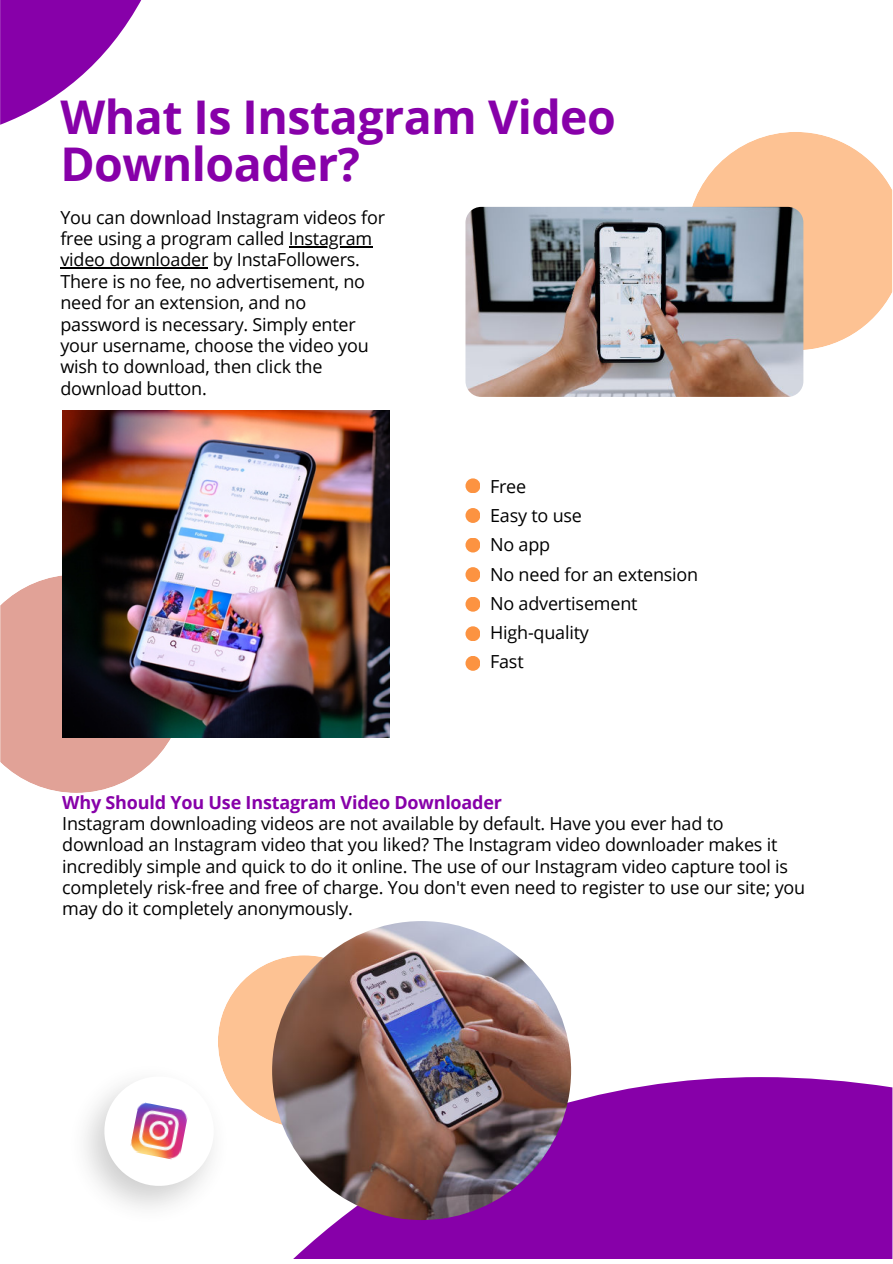
<style>
.page{position:relative;width:893px;height:1264px;background:#fff}
.page>*{position:absolute;margin:0;border:0;box-sizing:border-box;transform-origin:0 0}
.t1{font:700 46.5px/47.2px "Open Sans";letter-spacing:-.01em;color:#8700a9}
.t2{font:18px/21.3px "Open Sans";letter-spacing:-.01em;color:#000}
.t3{font:700 18px "Open Sans";letter-spacing:-.01em;color:#8700a9}
</style>
<div class="page">
<svg style="left:293px;top:1077px;width:599px;height:181px;background:#8e11ae"></svg>
<svg style="left:0;top:0;width:142px;height:125px"></svg>
<svg style="left:686px;top:132px;width:206px;height:218px"></svg>
<svg style="left:0;top:575px;width:185px;height:218px"></svg>
<div style="left:218px;top:955px;width:172px;height:172px;background:#fdc293;border-radius:50%"></div>
<img style="left:85px;top:1057px;width:150px;height:151px">
<svg style="left:104px;top:1076px;width:110px;height:109px"></svg>
<img style="left:465px;top:207px;width:338px;height:190px;border-radius:16px">
<img style="left:62px;top:410px;width:327px;height:327px">
<img style="left:272px;top:921px;width:299px;height:298px;border-radius:50%">
<div style="left:465px;top:478px;width:15px;height:15px;background:#fc9341;border-radius:50%"></div>
<div style="left:465px;top:537px;width:15px;height:15px;background:#fc9341;border-radius:50%"></div>
<div style="left:465px;top:508px;width:15px;height:15px;background:#fc9341;border-radius:50%"></div>
<div style="left:465px;top:567px;width:15px;height:15px;background:#fc9341;border-radius:50%"></div>
<div style="left:465px;top:596px;width:15px;height:15px;background:#fc9341;border-radius:50%"></div>
<div style="left:465px;top:626px;width:15px;height:15px;background:#fc9341;border-radius:50%"></div>
<img style="left:129px;top:1101px;width:60px;height:59px">
<hr style="left:289px;top:246px;width:83px;height:1px;background:#000">
<hr style="left:60px;top:267px;width:148px;height:2px;background:#000">
<div style="left:465px;top:656px;width:15px;height:14px;background:#fc9341;border-radius:50%"></div>
<h1 class="t1" style="left:60px;top:92px;width:557px">What Is Instagram Video<br>Downloader?</h1>
<p class="t2" style="left:60px;top:206px;width:326px">You can download Instagram videos for free using a program called Instagram video downloader by InstaFollowers.<br>There is no fee, no advertisement, no need for an extension, and no password is necessary. Simply enter your username, choose the video you wish to download, then click the download button.</p>
<p class="t2" style="left:490px;top:471px;width:210px;line-height:29.2px">Free<br>Easy to use<br>No app<br>No need for an extension<br>No advertisement<br>High-quality<br>Fast</p>
<p class="t3" style="left:62px;top:789px;width:441px">Why Should You Use Instagram Video Downloader</p>
<p class="t2" style="left:62px;top:812px;width:744px">Instagram downloading videos are not available by default. Have you ever had to download an Instagram video that you liked? The Instagram video downloader makes it incredibly simple and quick to do it online. The use of our Instagram video capture tool is completely risk-free and free of charge. You don't even need to register to use our site; you may do it completely anonymously.</p>
</div>
